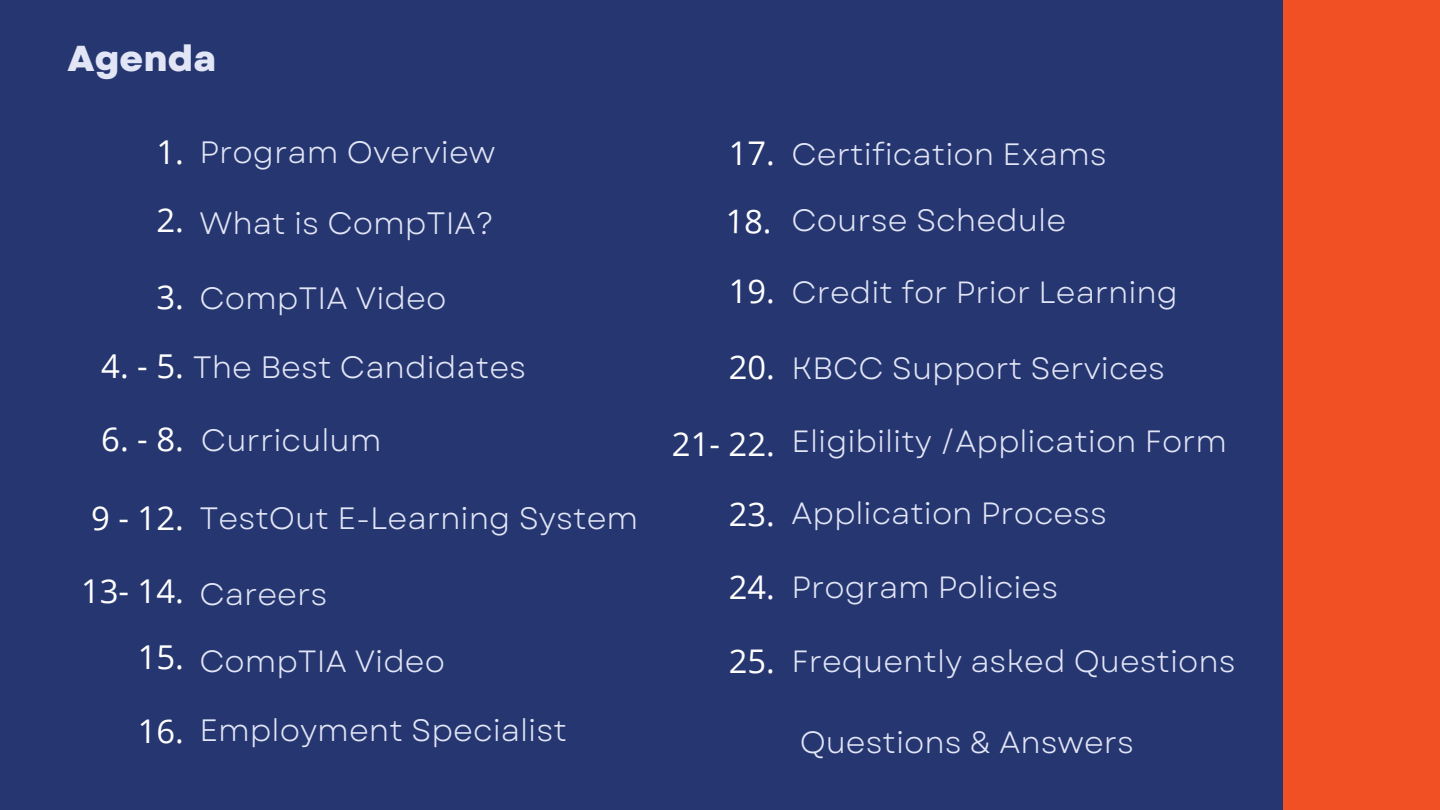
<style>
.page{position:relative;width:1440px;height:810px;background:#263670}
.page>*{position:absolute;margin:0;border:0;box-sizing:border-box;transform-origin:0 0}
.t1{font:800 36px "Garet";color:#e1e5f6}
.t2{font:32.9px "Open Sans";color:#fff}
.t3{font:32.7px "Open Sans";color:#fff}
.t4{font:30.9px "Garet";color:#e1e5f6}
.t5{font:30.7px "Garet";color:#e1e5f6}
.s1{font-family:"Open Sans";font-size:32.9px;color:#fff}
</style>
<div class="page">
<div style="left:1283px;top:0;width:157px;height:810px;background:#f05023"></div>
<h1 class="t1" style="left:68px;top:33px;width:150px">Agenda</h1>
<h2 class="t2" style="left:156px;top:129px;width:29px">1.</h2>
<h2 class="t4" style="left:199px;top:130px;width:298px">Program Overview</h2>
<h2 class="t3" style="left:729px;top:130px;width:48px">17.</h2>
<h2 class="t4" style="left:792px;top:132px;width:317px">Certification Exams</h2>
<h2 class="t2" style="left:156px;top:197px;width:29px">2.</h2>
<h2 class="t4" style="left:199px;top:201px;width:296px">What is CompTIA?</h2>
<p class="t4" style="left:792px;top:198px;width:276px">Course Schedule</p>
<p class="t2" style="left:156px;top:273px;width:29px">3.</p>
<h2 class="t4" style="left:199px;top:275px;width:248px">CompTIA Video</h2>
<p class="t3" style="left:729px;top:268px;width:48px">19.</p>
<p class="t5" style="left:792px;top:270px;width:388px">Credit for Prior Learning</p>
<h2 class="t4" style="left:101px;top:345px;width:426px"><span class="s1">4. - 5.</span> The Best Candidates</h2>
<p class="t3" style="left:729px;top:344px;width:48px">20.</p>
<p class="t5" style="left:792px;top:347px;width:375px">KBCC Support Services</p>
<h2 class="t2" style="left:101px;top:416px;width:84px">6. - 8.</h2>
<p class="t4" style="left:201px;top:418px;width:182px">Curriculum</p>
<p class="t2" style="left:672px;top:421px;width:104px">21- 22.</p>
<h2 class="t5" style="left:792px;top:419px;width:437px">Eligibility /Application Form</h2>
<p class="t2" style="left:91px;top:495px;width:94px">9 - 12.</p>
<p class="t4" style="left:199px;top:496px;width:440px">TestOut E-Learning System</p>
<h2 class="t3" style="left:729px;top:491px;width:48px">23.</h2>
<h2 class="t5" style="left:792px;top:492px;width:317px">Application Process</h2>
<h2 class="t2" style="left:81px;top:568px;width:104px">13- 14.</h2>
<h2 class="t5" style="left:792px;top:565px;width:268px">Program Policies</h2>
<h2 class="t3" style="left:729px;top:564px;width:48px">24.</h2>
<p class="t4" style="left:199px;top:572px;width:130px">Careers</p>
<h2 class="t2" style="left:138px;top:634px;width:48px">15.</h2>
<p class="t3" style="left:138px;top:708px;width:47px">16.</p>
<p class="t5" style="left:199px;top:639px;width:247px">CompTIA Video</p>
<p class="t4" style="left:199px;top:708px;width:369px">Employment Specialist</p>
<p class="t3" style="left:729px;top:638px;width:48px">25.</p>
<h2 class="t5" style="left:792px;top:639px;width:446px">Frequently asked Questions</h2>
<p class="t5" style="left:800px;top:721px;width:336px">Questions &amp; Answers</p>
</div>
